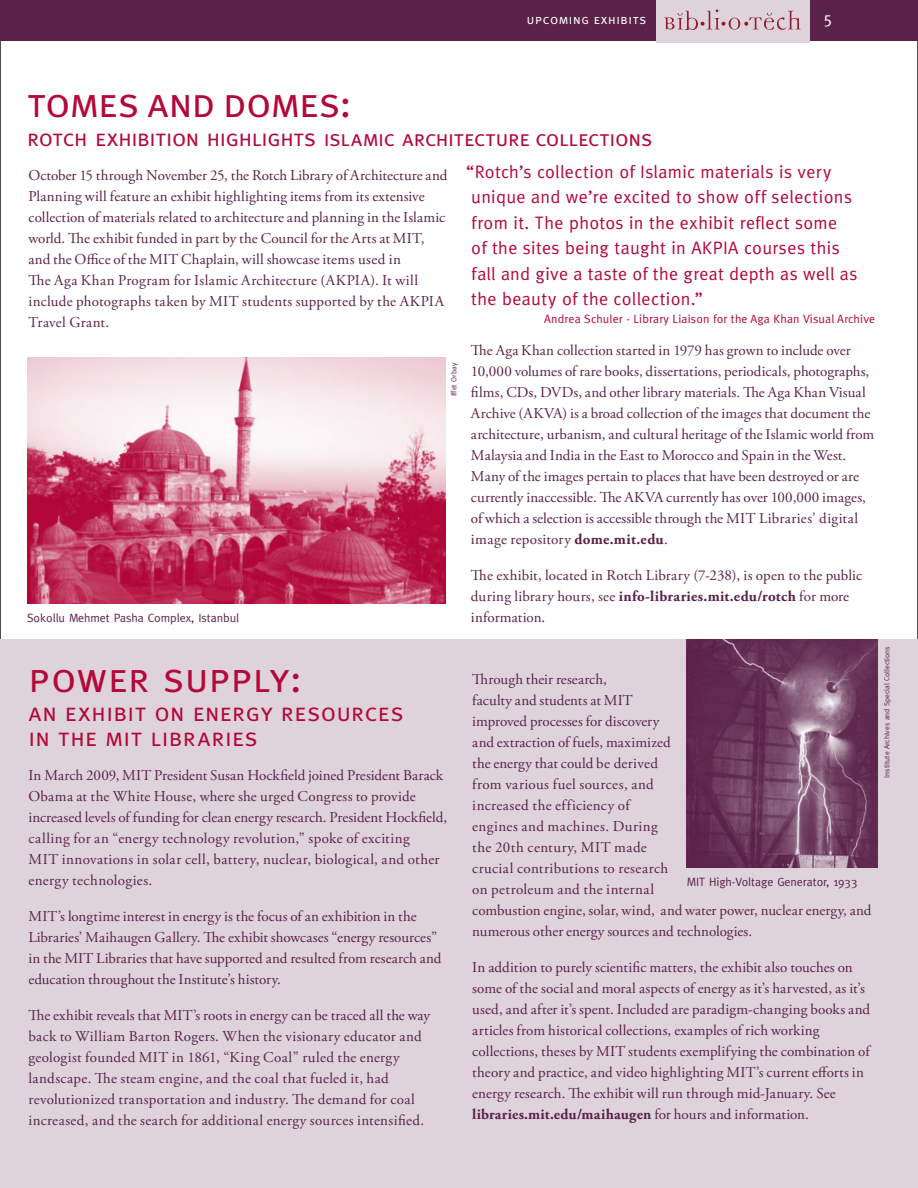
<style>
.page{position:relative;width:918px;height:1188px;background:#fff}
.page>*{position:absolute;margin:0;border:0;box-sizing:border-box;transform-origin:0 0}
.t1{font:42px "Meta Caps";letter-spacing:-.015em;color:#b30838}
.t2{font:42px "Meta Caps";letter-spacing:.005em;color:#b30838}
.t3{font:25.5px/25.5px "Meta Caps";letter-spacing:.02em;color:#b30838}
.t4{font:22.5px "Meta Caps";letter-spacing:-.01em;color:#b30838}
.t5{font:18px/25.5px "Meta";letter-spacing:.02em;color:#b30838}
.t6{font:16.5px "Meta Caps";color:#fff}
.t7{font:15px/21px "Adobe Garamond Pro";letter-spacing:.01em;color:#5a2149}
.t8{font:13.5px "Meta Caps";letter-spacing:.05em;color:#fff}
.t9{font:12px "Meta";color:#5a2149}
.t10{font:12px "Meta";letter-spacing:.015em;color:#b30838}
.t11{font:7.5px "Meta";color:#5a2149}
.s1{font-size:23.7px}
.s2{font-weight:700}
</style>
<div class="page">
<div style="left:0;top:0;width:918px;height:40px;background:#5a2149"></div>
<div style="left:657px;top:0;width:153px;height:42px;background:#ded3db"></div>
<svg style="left:664px;top:9px;width:137px;height:21px"></svg>
<div style="left:0;top:640px;width:918px;height:548px;background:#ded3db"></div>
<img style="left:27px;top:358px;width:419px;height:246px">
<img style="left:687px;top:640px;width:191px;height:227px">
<p class="t8" style="left:527px;top:11px;width:121px">upcoming exhibits</p>
<p class="t6" style="left:824px;top:11px;width:10px">5</p>
<h1 class="t1" style="left:27px;top:78px;width:326px">tomes and domes:</h1>
<h3 class="t4" style="left:27px;top:125px;width:627px"><span class="s1">rotch exhibition highlights</span> islamic architecture collections</h3>
<p class="t7" style="left:28px;top:166px;width:421px">October 15 through November 25, the Rotch Library of Architecture and Planning will feature an exhibit highlighting items from its extensive collection of materials related to architecture and planning in the Islamic world. The exhibit funded in part by the Council for the Arts at MIT, and the Office of the MIT Chaplain, will showcase items used in<br>The Aga Khan Program for Islamic Architecture (AKPIA). It will include photographs taken by MIT students supported by the AKPIA Travel Grant.</p>
<p class="t9" style="left:27px;top:611px;width:214px">Sokollu Mehmet Pasha Complex, Istanbul</p>
<p class="t11" style="left:450px;top:396px;width:35px;rotate:-90deg">Iffet Orbay</p>
<p class="t5" style="left:466px;top:159px;width:393px">“Rotch’s collection of Islamic materials is very unique and we’re excited to show off selections from it. The photos in the exhibit reflect some<br>of the sites being taught in AKPIA courses this fall and give a taste of the great depth as well as the beauty of the collection.”</p>
<p class="t10" style="left:544px;top:312px;width:333px">Andrea Schuler - Library Liaison for the Aga Khan Visual Archive</p>
<p class="t7" style="left:471px;top:340px;width:405px">The Aga Khan collection started in 1979 has grown to include over 10,000 volumes of rare books, dissertations, periodicals, photographs, films, CDs, DVDs, and other library materials. The Aga Khan Visual Archive (AKVA) is a broad collection of the images that document the architecture, urbanism, and cultural heritage of the Islamic world from Malaysia and India in the East to Morocco and Spain in the West.<br>Many of the images pertain to places that have been destroyed or are currently inaccessible. The AKVA currently has over 100,000 images, of which a selection is accessible through the MIT Libraries’ digital image repository <span class="s2">dome.mit.edu</span>.</p>
<p class="t7" style="left:471px;top:565px;width:393px">The exhibit, located in Rotch Library (7-238), is open to the public during library hours, see <span class="s2">info-libraries.mit.edu/rotch</span> for more information.</p>
<h1 class="t2" style="left:28px;top:653px;width:275px">power supply:</h1>
<h2 class="t3" style="left:28px;top:699px;width:377px">an exhibit on energy resources in the mit libraries</h2>
<p class="t7" style="left:28px;top:765px;width:420px">In March 2009, MIT President Susan Hockfield joined President Barack Obama at the White House, where she urged Congress to provide increased levels of funding for clean energy research. President Hockfield, calling for an “energy technology revolution,” spoke of exciting<br>MIT innovations in solar cell, battery, nuclear, biological, and other energy technologies.</p>
<p class="t7" style="left:28px;top:906px;width:415px">MIT’s longtime interest in energy is the focus of an exhibition in the Libraries’ Maihaugen Gallery. The exhibit showcases “energy resources” in the MIT Libraries that have supported and resulted from research and education throughout the Institute’s history.</p>
<p class="t7" style="left:28px;top:1005px;width:403px">The exhibit reveals that MIT’s roots in energy can be traced all the way back to William Barton Rogers. When the visionary educator and geologist founded MIT in 1861, “King Coal” ruled the energy landscape. The steam engine, and the coal that fueled it, had revolutionized transportation and industry. The demand for coal increased, and the search for additional energy sources intensified.</p>
<p class="t7" style="left:472px;top:669px;width:401px">Through their research,<br>faculty and students at MIT<br>improved processes for discovery<br>and extraction of fuels, maximized<br>the energy that could be derived<br>from various fuel sources, and<br>increased the efficiency of<br>engines and machines. During<br>the 20th century, MIT made<br>crucial contributions to research<br>on petroleum and the internal<br>combustion engine, solar, wind, and water power, nuclear energy, and numerous other energy sources and technologies.</p>
<p class="t7" style="left:472px;top:957px;width:399px">In addition to purely scientific matters, the exhibit also touches on some of the social and moral aspects of energy as it’s harvested, as it’s used, and after it’s spent. Included are paradigm-changing books and articles from historical collections, examples of rich working collections, theses by MIT students exemplifying the combination of theory and practice, and video highlighting MIT’s current efforts in energy research. The exhibit will run through mid-January. See <span class="s2">libraries.mit.edu/maihaugen</span> for hours and information.</p>
<p class="t9" style="left:687px;top:875px;width:172px">MIT High-Voltage Generator, 1933</p>
<p class="t11" style="left:883px;top:778px;width:133px;rotate:-90deg">Institute Archives and Special Collections</p>
</div>
